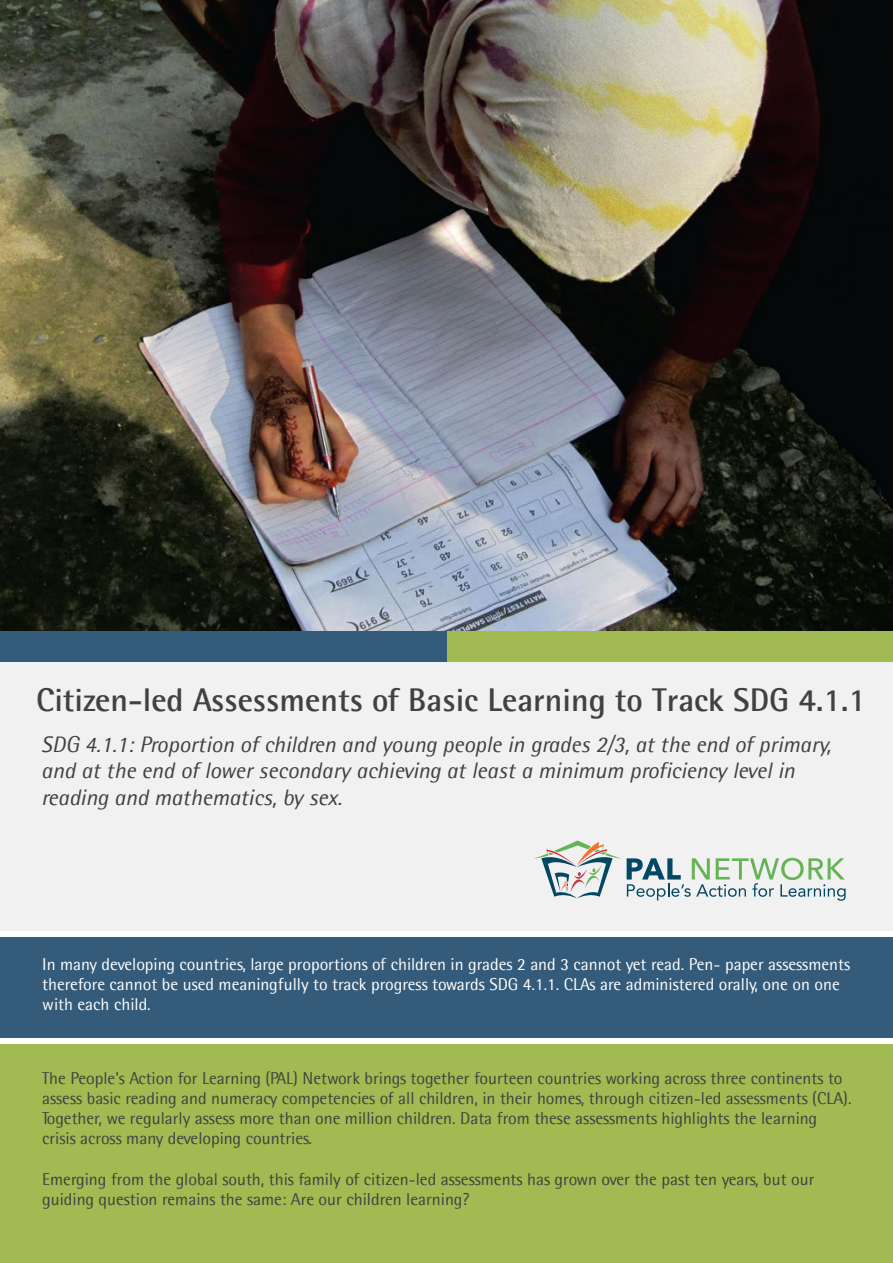
<style>
.page{position:relative;width:893px;height:1263px;background:#fff}
.page>*{position:absolute;margin:0;border:0;box-sizing:border-box;transform-origin:0 0}
.t1{font:700 32.85px "Agfa Rotis Semisans";color:#414042}
.t2{font:italic 22.5px/26.4px "Agfa Rotis Semisans";color:#414042}
.t3{font:17.25px/19.8px "Agfa Rotis Semisans";color:#414042}
.t4{font:17.25px/19.8px "Agfa Rotis Semisans";color:#fff}
</style>
<div class="page">
<div style="left:0;top:611px;width:893px;height:319px;background:#f1f1f2"></div>
<img style="left:0;top:0;width:893px;height:631px">
<div style="left:0;top:1044px;width:893px;height:219px;background:#a1ba51"></div>
<svg style="left:534px;top:840px;width:312px;height:61px"></svg>
<div style="left:446px;top:631px;width:447px;height:31px;background:#a1ba51"></div>
<div style="left:0;top:631px;width:446px;height:31px;background:#345b79"></div>
<div style="left:0;top:937px;width:893px;height:101px;background:#345b79"></div>
<h1 class="t1" style="left:36px;top:680px;width:831px">Citizen-led Assessments of Basic Learning to Track SDG 4.1.1</h1>
<h2 class="t2" style="left:41px;top:731px;width:791px">SDG 4.1.1: Proportion of children and young people in grades 2/3, at the end of primary, and at the end of lower secondary achieving at least a minimum proficiency level in reading and mathematics, by sex.</h2>
<p class="t4" style="left:42px;top:954px;width:809px">In many developing countries, large proportions of children in grades 2 and 3 cannot yet read. Pen- paper assessments therefore cannot be used meaningfully to track progress towards SDG 4.1.1. CLAs are administered orally, one on one with each child.</p>
<p class="t3" style="left:42px;top:1068px;width:811px">The People's Action for Learning (PAL) Network brings together fourteen countries working across three continents to assess basic reading and numeracy competencies of all children, in their homes, through citizen-led assessments (CLA).<br>Together, we regularly assess more than one million children. Data from these assessments highlights the learning crisis across many developing countries.</p>
<p class="t3" style="left:42px;top:1169px;width:774px">Emerging from the global south, this family of citizen-led assessments has grown over the past ten years, but our guiding question remains the same: Are our children learning?</p>
</div>
